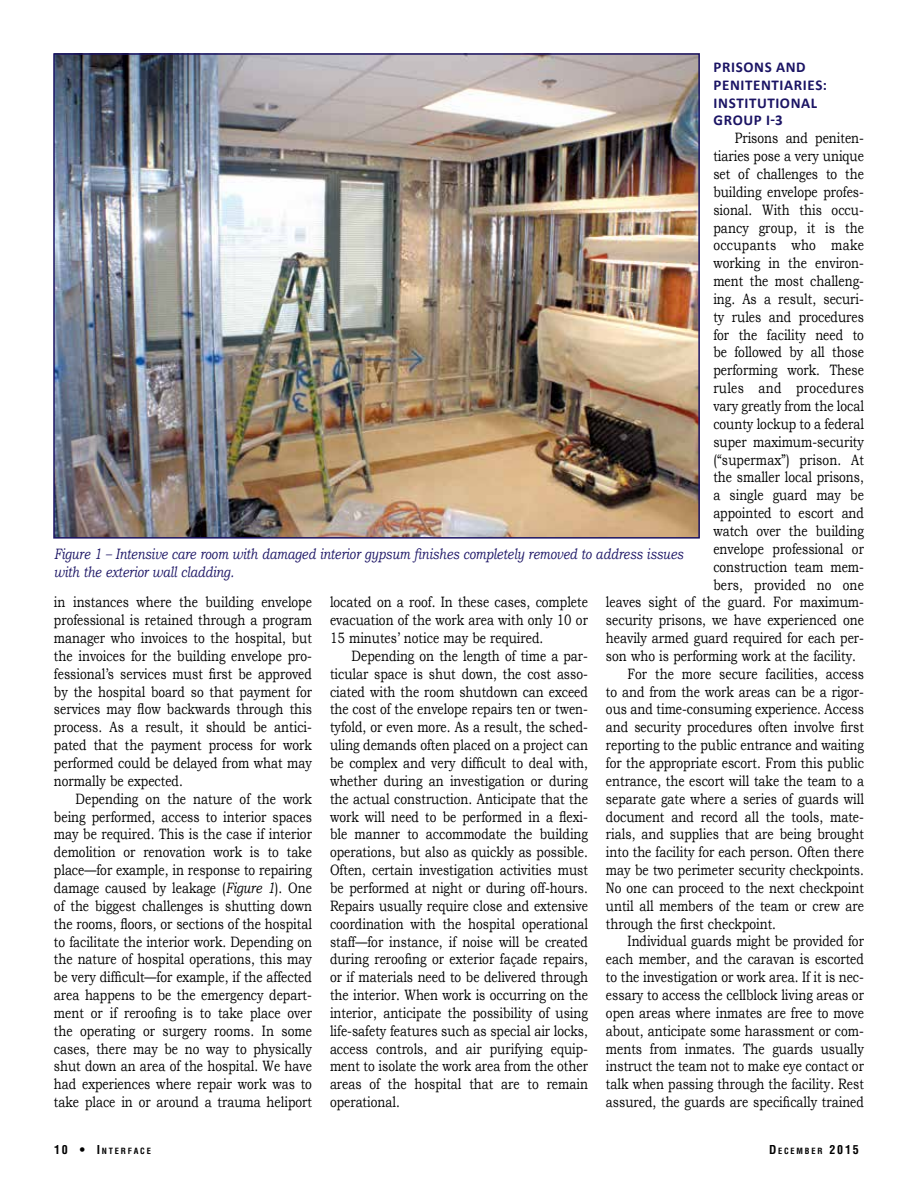
<style>
.page{position:relative;width:918px;height:1188px;background:#fff}
.page>*{position:absolute;margin:0;border:0;box-sizing:border-box;transform-origin:0 0}
.t1{font:15px/17.9px "Bookman Old Style";color:#000;text-align:justify;scale:.8 1}
.t2{font:italic 15px "Bookman Old Style";color:#1b1464;scale:.8 1}
.t3{font:700 15px/17.9px "Calibri";letter-spacing:.04em;color:#1b1464}
.t4{font:700 condensed 8.4px "Helvetica";letter-spacing:.215em;color:#000}
.s1{font-size:12px}
.s2{font-style:italic}
</style>
<div class="page">
<img style="left:56px;top:56px;width:641px;height:480px">
<div style="left:53px;top:53px;width:647px;height:486px;border:2px solid #1b1464"></div>
<p class="t3" style="left:714px;top:58px;width:115px">PRISONS AND<br>PENITENTIARIES:<br>INSTITUTIONAL</p>
<p class="t3" style="left:714px;top:111px;width:71px">GROUP I-3</p>
<p class="t1" style="left:713px;top:129px;width:190px;text-indent:22px">Prisons and peniten&shy;tiaries pose a very unique set of challenges to the building envelope profes&shy;sional. With this occu&shy;pancy group, it is the occupants who make working in the environ&shy;ment the most challeng&shy;ing. As a result, securi&shy;ty rules and procedures for the facility need to be followed by all those performing work. These rules and procedures vary greatly from the local county lockup to a federal super maximum-security (“supermax”) prison. At the smaller local prisons, a single guard may be appointed to escort and watch over the building envelope professional or construction team mem-</p>
<p class="t1" style="left:606px;top:575px;width:324px;text-indent:107px">bers, provided no one leaves sight of the guard. For maximum&shy;security prisons, we have experienced one heavily armed guard required for each per&shy;son who is performing work at the facility.</p>
<p class="t1" style="left:606px;top:665px;width:324px;text-indent:22px">For the more secure facilities, access to and from the work areas can be a rigor&shy;ous and time-consuming experience. Access and security procedures often involve first reporting to the public entrance and waiting for the appropriate escort. From this public entrance, the escort will take the team to a separate gate where a series of guards will document and record all the tools, mate&shy;rials, and supplies that are being brought into the facility for each person. Often there may be two perimeter security checkpoints.<br>No one can proceed to the next checkpoint until all members of the team or crew are through the first checkpoint.</p>
<p class="t1" style="left:606px;top:932px;width:324px;text-indent:22px">Individual guards might be provided for each member, and the caravan is escorted to the investigation or work area. If it is nec&shy;essary to access the cellblock living areas or open areas where inmates are free to move about, anticipate some harassment or com&shy;ments from inmates. The guards usually instruct the team not to make eye contact or talk when passing through the facility. Rest assured, the guards are specifically trained</p>
<p class="t4" style="left:769px;top:1146px;width:91px"><span class="s1">D</span>ECEMBER <span class="s1">2015</span></p>
<p class="t2" style="left:54px;top:545px;width:788px">Figure 1 – Intensive care room with damaged interior gypsum finishes completely removed to address issues</p>
<p class="t2" style="left:54px;top:563px;width:226px">with the exterior wall cladding.</p>
<p class="t1" style="left:54px;top:593px;width:324px">in instances where the building envelope professional is retained through a program manager who invoices to the hospital, but the invoices for the building envelope pro&shy;fessional’s services must first be approved</p>
<p class="t1" style="left:54px;top:683px;width:324px">by the hospital board so that payment for</p>
<p class="t1" style="left:54px;top:700px;width:324px">services may flow backwards through this process. As a result, it should be antici&shy;pated that the payment process for work performed could be delayed from what may normally be expected.</p>
<p class="t1" style="left:76px;top:790px;width:297px">Depending on the nature of the work</p>
<p class="t1" style="left:54px;top:808px;width:324px">being performed, access to interior spaces</p>
<p class="t1" style="left:54px;top:825px;width:324px">may be required. This is the case if interior demolition or renovation work is to take place—for example, in response to repairing damage caused by leakage (<span class="s2">Figure 1</span>). One of the biggest challenges is shutting down the rooms, floors, or sections of the hospital to facilitate the interior work. Depending on the nature of hospital operations, this may be very difficult—for example, if the affected area happens to be the emergency depart&shy;ment or if reroofing is to take place over the operating or surgery rooms. In some</p>
<p class="t1" style="left:54px;top:1040px;width:324px">cases, there may be no way to physically</p>
<p class="t1" style="left:54px;top:1057px;width:324px">shut down an area of the hospital. We have had experiences where repair work was to take place in or around a trauma heliport</p>
<p class="t4" style="left:54px;top:1146px;width:98px"><span class="s1">10 • I</span>NTERFACE</p>
<p class="t1" style="left:330px;top:593px;width:324px">located on a roof. In these cases, complete evacuation of the work area with only 10 or 15 minutes’ notice may be required.</p>
<p class="t1" style="left:330px;top:647px;width:324px;text-indent:22px">Depending on the length of time a par&shy;ticular space is shut down, the cost asso&shy;ciated with the room shutdown can exceed the cost of the envelope repairs ten or twen&shy;tyfold, or even more. As a result, the sched&shy;uling demands often placed on a project can be complex and very difficult to deal with, whether during an investigation or during the actual construction. Anticipate that the work will need to be performed in a flexi&shy;ble manner to accommodate the building operations, but also as quickly as possible.<br>Often, certain investigation activities must be performed at night or during off-hours.<br>Repairs usually require close and extensive coordination with the hospital operational staff—for instance, if noise will be created during reroofing or exterior façade repairs, or if materials need to be delivered through the interior. When work is occurring on the interior, anticipate the possibility of using life-safety features such as special air locks, access controls, and air purifying equip&shy;ment to isolate the work area from the other areas of the hospital that are to remain operational.</p>
</div>
